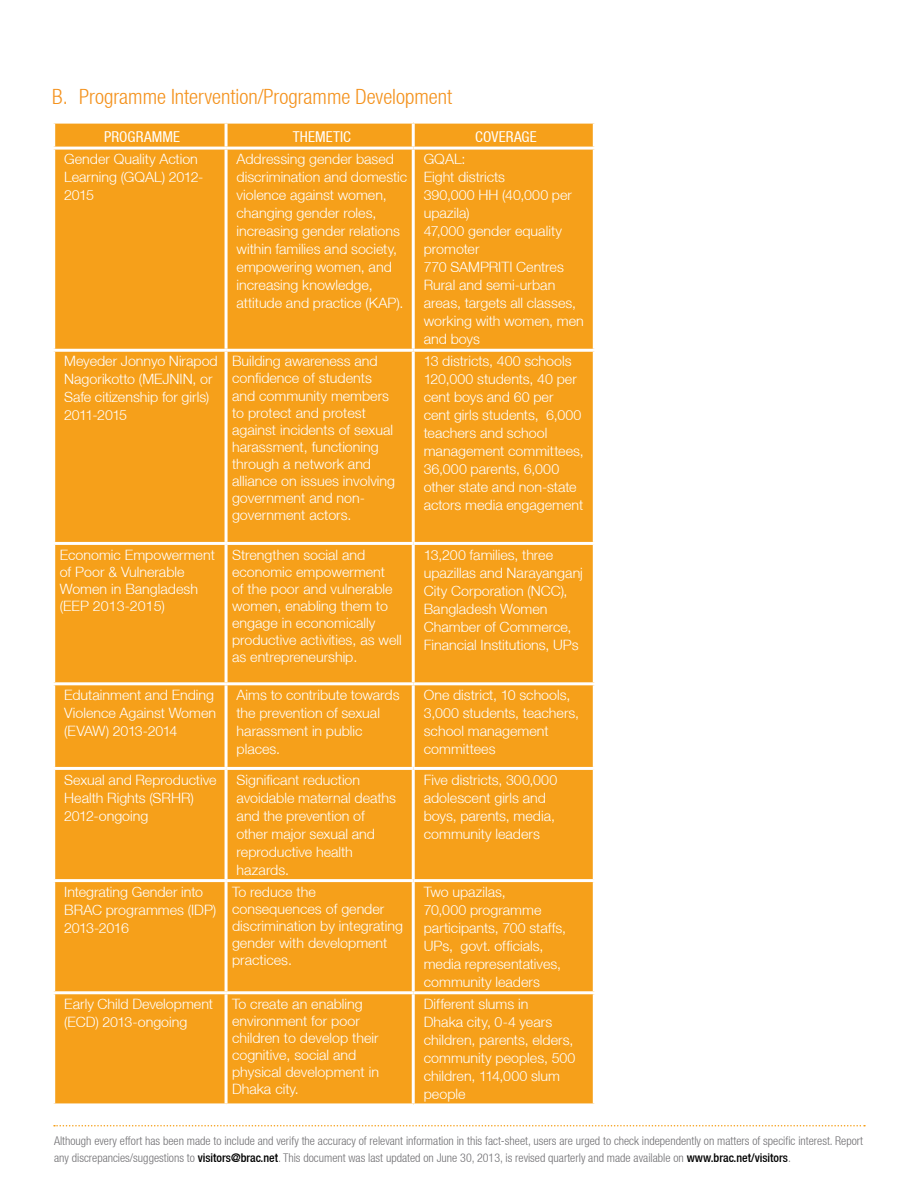
<style>
.page{position:relative;width:918px;height:1188px;background:#fff}
.page>*{position:absolute;margin:0;border:0;box-sizing:border-box;transform-origin:0 0}
.t1{font:300 condensed 21px "Helvetica Neue LT";color:#f4921d}
.t2{font:condensed 15px "Helvetica Neue LT";letter-spacing:.01em;color:#fff}
.t3{font:300 14.25px/18px "Helvetica Neue LT";color:#fff}
.t4{font:300 condensed 12px/16.5px "Helvetica Neue LT";color:#717073}
.s1{font-weight:500;color:#000}
</style>
<div class="page">
<svg style="left:54px;top:1125px;width:811px;height:1px"></svg>
<div style="left:55px;top:124px;width:538px;height:979px;background:#f6a01a"></div>
<hr style="left:225px;top:124px;width:3px;height:23px;background:#fff">
<hr style="left:412px;top:124px;width:3px;height:23px;background:#fff">
<hr style="left:52px;top:147px;width:174px;height:3px;background:#fff">
<hr style="left:226px;top:147px;width:187px;height:3px;background:#fff">
<hr style="left:225px;top:150px;width:3px;height:199px;background:#fff">
<hr style="left:413px;top:147px;width:183px;height:3px;background:#fff">
<hr style="left:412px;top:150px;width:3px;height:199px;background:#fff">
<hr style="left:52px;top:349px;width:174px;height:3px;background:#fff">
<hr style="left:226px;top:349px;width:187px;height:3px;background:#fff">
<hr style="left:225px;top:352px;width:3px;height:190px;background:#fff">
<hr style="left:413px;top:349px;width:183px;height:3px;background:#fff">
<hr style="left:412px;top:352px;width:3px;height:190px;background:#fff">
<hr style="left:52px;top:542px;width:174px;height:3px;background:#fff">
<hr style="left:226px;top:542px;width:187px;height:3px;background:#fff">
<hr style="left:225px;top:545px;width:3px;height:137px;background:#fff">
<hr style="left:413px;top:542px;width:183px;height:3px;background:#fff">
<hr style="left:412px;top:545px;width:3px;height:137px;background:#fff">
<hr style="left:52px;top:682px;width:174px;height:3px;background:#fff">
<hr style="left:226px;top:682px;width:187px;height:3px;background:#fff">
<hr style="left:225px;top:685px;width:3px;height:82px;background:#fff">
<hr style="left:413px;top:682px;width:183px;height:3px;background:#fff">
<hr style="left:412px;top:685px;width:3px;height:82px;background:#fff">
<hr style="left:52px;top:767px;width:174px;height:3px;background:#fff">
<hr style="left:226px;top:767px;width:187px;height:3px;background:#fff">
<hr style="left:225px;top:770px;width:3px;height:109px;background:#fff">
<hr style="left:413px;top:767px;width:183px;height:3px;background:#fff">
<hr style="left:412px;top:770px;width:3px;height:109px;background:#fff">
<hr style="left:52px;top:879px;width:174px;height:3px;background:#fff">
<hr style="left:226px;top:879px;width:187px;height:3px;background:#fff">
<hr style="left:225px;top:882px;width:3px;height:109px;background:#fff">
<hr style="left:413px;top:879px;width:183px;height:3px;background:#fff">
<hr style="left:412px;top:882px;width:3px;height:109px;background:#fff">
<hr style="left:52px;top:991px;width:174px;height:3px;background:#fff">
<hr style="left:226px;top:991px;width:187px;height:3px;background:#fff">
<hr style="left:225px;top:994px;width:3px;height:109px;background:#fff">
<hr style="left:413px;top:991px;width:183px;height:3px;background:#fff">
<hr style="left:412px;top:994px;width:3px;height:109px;background:#fff">
<h1 class="t1" style="left:52px;top:85px;width:402px">B. Programme Intervention/Programme Development</h1>
<p class="t2" style="left:104px;top:128px;width:78px">PROGRAMME</p>
<p class="t2" style="left:293px;top:128px;width:60px">THEMETIC</p>
<p class="t2" style="left:475px;top:128px;width:63px">COVERAGE</p>
<p class="t3" style="left:64px;top:150px;width:141px">Gender Quality Action<br>Learning (GQAL) 2012-<br>2015</p>
<p class="t3" style="left:237px;top:150px;width:172px">Addressing gender based discrimination and domestic violence against women, changing gender roles, increasing gender relations within families and society, empowering women, and increasing knowledge, attitude and practice (KAP).</p>
<p class="t3" style="left:424px;top:150px;width:162px">GQAL:<br>Eight districts<br>390,000 HH (40,000 per upazila)<br>47,000 gender equality promoter<br>770 SAMPRITI Centres<br>Rural and semi-urban areas, targets all classes, working with women, men and boys</p>
<p class="t3" style="left:64px;top:352px;width:155px">Meyeder Jonnyo Nirapod<br>Nagorikotto (MEJNIN, or<br>Safe citizenship for girls)<br>2011-2015</p>
<p class="t3" style="left:232px;top:352px;width:165px;line-height:17.1px">Building awareness and confidence of students and community members to protect and protest against incidents of sexual harassment, functioning through a network and alliance on issues involving government and non&shy;government actors.</p>
<p class="t3" style="left:424px;top:352px;width:162px">13 districts, 400 schools<br>120,000 students, 40 per cent boys and 60 per<br>cent girls students, 6,000 teachers and school management committees,<br>36,000 parents, 6,000 other state and non-state actors media engagement</p>
<p class="t3" style="left:60px;top:546px;width:157px;line-height:17.1px">Economic Empowerment of Poor &amp; Vulnerable<br>Women in Bangladesh (EEP 2013-2015)</p>
<p class="t3" style="left:232px;top:546px;width:171px;line-height:17.1px">Strengthen social and economic empowerment<br>of the poor and vulnerable women, enabling them to engage in economically productive activities, as well as entrepreneurship.</p>
<p class="t3" style="left:424px;top:545px;width:161px">13,200 families, three upazillas and Narayanganj<br>City Corporation (NCC),<br>Bangladesh Women<br>Chamber of Commerce,<br>Financial Institutions, UPs</p>
<p class="t3" style="left:64px;top:686px;width:154px">Edutainment and Ending<br>Violence Against Women (EVAW) 2013-2014</p>
<p class="t3" style="left:237px;top:686px;width:165px">Aims to contribute towards the prevention of sexual harassment in public places.</p>
<p class="t3" style="left:424px;top:686px;width:157px">One district, 10 schools,<br>3,000 students, teachers, school management committees</p>
<p class="t3" style="left:64px;top:770px;width:154px">Sexual and Reproductive<br>Health Rights (SRHR)<br>2012-ongoing</p>
<p class="t3" style="left:237px;top:770px;width:161px">Significant reduction avoidable maternal deaths and the prevention of other major sexual and reproductive health hazards.</p>
<p class="t3" style="left:424px;top:770px;width:135px">Five districts, 300,000 adolescent girls and boys, parents, media, community leaders</p>
<p class="t3" style="left:64px;top:882px;width:154px">Integrating Gender into<br>BRAC programmes (IDP)<br>2013-2016</p>
<p class="t3" style="left:232px;top:883px;width:173px;line-height:17.1px">To reduce the consequences of gender discrimination by integrating gender with development practices.</p>
<p class="t3" style="left:424px;top:882px;width:144px">Two upazilas,<br>70,000 programme participants, 700 staffs,<br>UPs, govt. officials, media representatives, community leaders</p>
<p class="t3" style="left:64px;top:994px;width:150px">Early Child Development (ECD) 2013-ongoing</p>
<p class="t3" style="left:232px;top:995px;width:149px;line-height:17.1px">To create an enabling environment for poor children to develop their cognitive, social and physical development in<br>Dhaka city.</p>
<p class="t3" style="left:424px;top:994px;width:153px">Different slums in<br>Dhaka city, 0-4 years children, parents, elders, community peoples, 500 children, 114,000 slum people</p>
<p class="t4" style="left:54px;top:1133px;width:811px">Although every effort has been made to include and verify the accuracy of relevant information in this fact-sheet, users are urged to check independently on matters of specific interest. Report any discrepancies/suggestions to <span class="s1">visitors@brac.net</span>. This document was last updated on June 30, 2013, is revised quarterly and made available on <span class="s1">www.brac.net/visitors</span>.</p>
</div>
